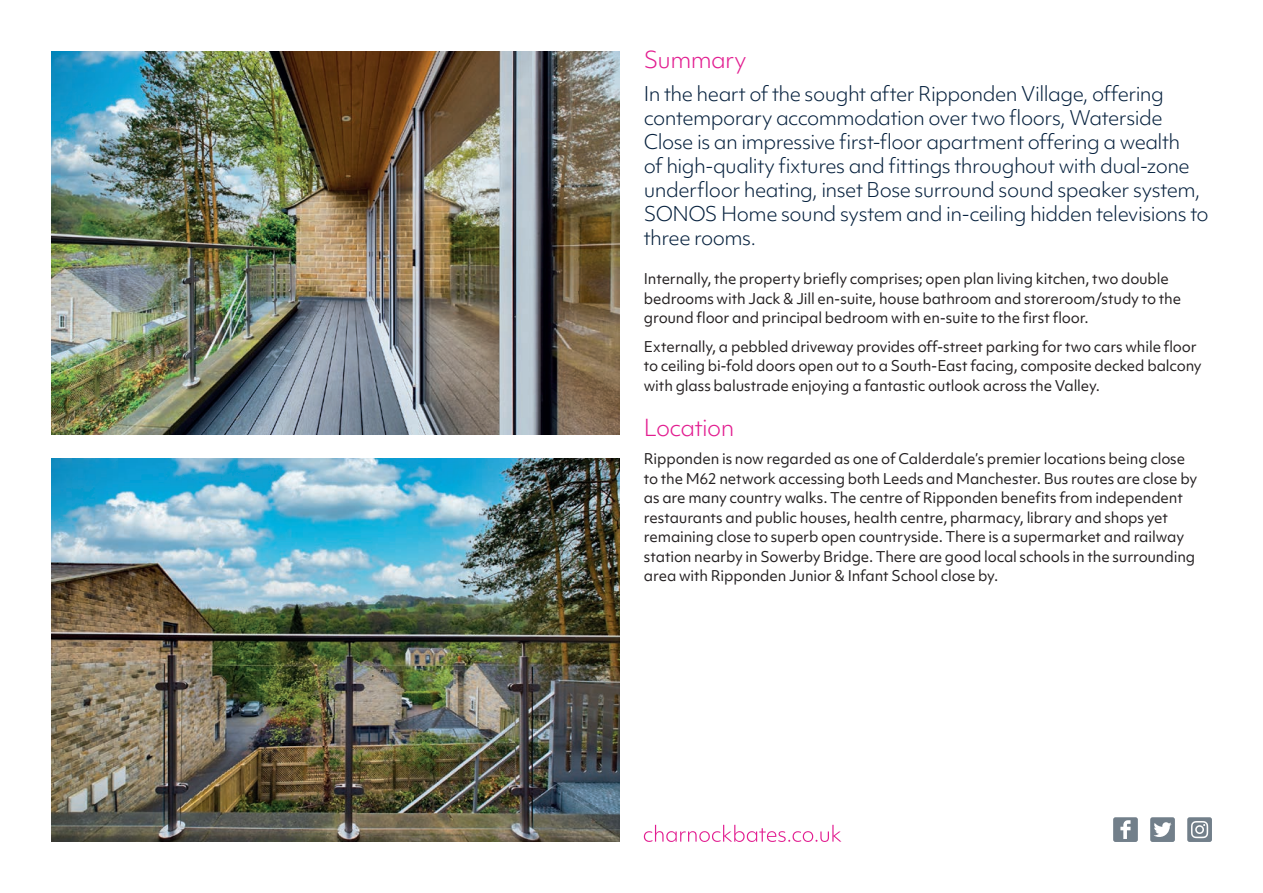
<style>
.page{position:relative;width:1263px;height:893px;background:#fff}
.page>*{position:absolute;margin:0;border:0;box-sizing:border-box;transform-origin:0 0}
.t1{font:300 22.5px "Objektiv Mk 1";letter-spacing:-.03em;color:#e21d90}
.t2{font:300 19.5px/24px "Objektiv Mk 1";letter-spacing:-.025em;color:#05203d}
.t3{font:14.25px/19.5px "Objektiv Mk 1";letter-spacing:-.015em;color:#231f20}
</style>
<div class="page">
<div style="left:1150px;top:817px;width:25px;height:25px;background:#727f8a;border-radius:2px"></div>
<svg style="left:1154px;top:822px;width:17px;height:15px"></svg>
<div style="left:1113px;top:817px;width:25px;height:25px;background:#727f8a;border-radius:2px"></div>
<svg style="left:1120px;top:820px;width:10px;height:19px"></svg>
<div style="left:1187px;top:817px;width:25px;height:25px;background:#727f8a;border-radius:2px"></div>
<svg style="left:1191px;top:821px;width:17px;height:17px"></svg>
<svg style="left:644px;top:825px;width:197px;height:17px"></svg>
<img style="left:51px;top:51px;width:568px;height:383px">
<img style="left:51px;top:459px;width:568px;height:383px">
<h1 class="t1" style="left:644px;top:44px;width:104px">Summary</h1>
<p class="t2" style="left:644px;top:82px;width:566px">In the heart of the sought after Ripponden Village, offering contemporary accommodation over two floors, Waterside Close is an impressive first-floor apartment offering a wealth<br>of high-quality fixtures and fittings throughout with dual-zone underfloor heating, inset Bose surround sound speaker system, SONOS Home sound system and in-ceiling hidden televisions to three rooms.</p>
<p class="t3" style="left:644px;top:269px;width:539px">Internally, the property briefly comprises; open plan living kitchen, two double bedrooms with Jack &amp; Jill en-suite, house bathroom and storeroom/study to the ground floor and principal bedroom with en-suite to the first floor.</p>
<p class="t3" style="left:644px;top:336px;width:559px">Externally, a pebbled driveway provides off-street parking for two cars while floor to ceiling bi-fold doors open out to a South-East facing, composite decked balcony with glass balustrade enjoying a fantastic outlook across the Valley.</p>
<h1 class="t1" style="left:644px;top:412px;width:92px">Location</h1>
<p class="t3" style="left:644px;top:449px;width:555px">Ripponden is now regarded as one of Calderdale’s premier locations being close to the M62 network accessing both Leeds and Manchester. Bus routes are close by as are many country walks. The centre of Ripponden benefits from independent restaurants and public houses, health centre, pharmacy, library and shops yet remaining close to superb open countryside. There is a supermarket and railway station nearby in Sowerby Bridge. There are good local schools in the surrounding area with Ripponden Junior &amp; Infant School close by.</p>
</div>
